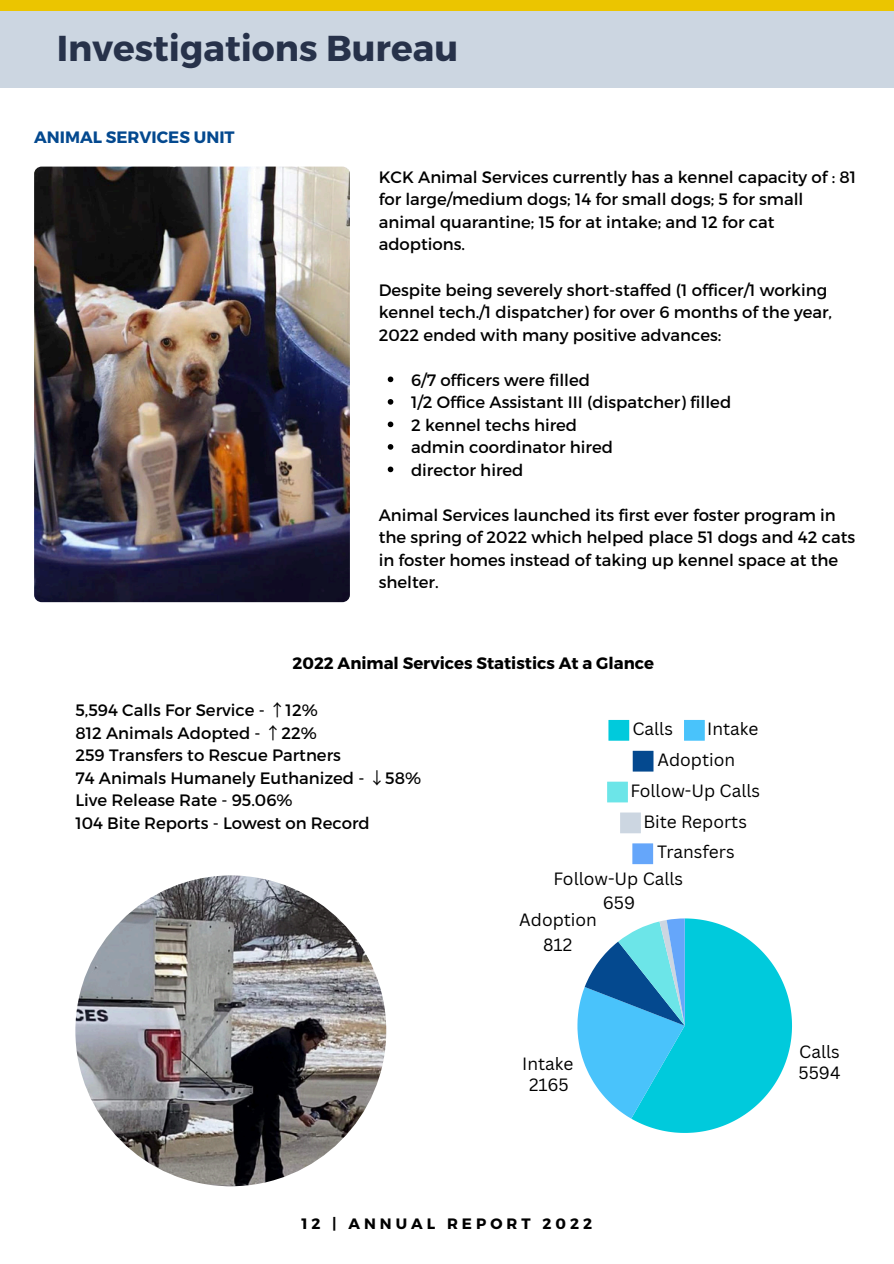
<style>
.page{position:relative;width:894px;height:1264px;background:#fff}
.page>*{position:absolute;margin:0;border:0;box-sizing:border-box;transform-origin:0 0}
.t1{font:700 36px "Montserrat";color:#27324a}
.t2{font:17.25px/20.5px "Canva Sans";color:#000;text-align:center}
.t3{font:16.5px/22.5px "Montserrat";color:#000}
.t4{font:700 16.5px "Montserrat";color:#000}
.t5{font:700 16.5px "Montserrat";color:#04498f}
.t6{font:700 15px "Montserrat";letter-spacing:.27em;color:#000}
.s1{font-family:"Noto Sans CJ Ksc"}
</style>
<div class="page">
<div style="left:608px;top:720px;width:21px;height:20px;background:#00cadc"></div>
<div style="left:683px;top:720px;width:21px;height:20px;background:#49c3fb"></div>
<div style="left:632px;top:750px;width:21px;height:21px;background:#04498f"></div>
<div style="left:607px;top:781px;width:20px;height:21px;background:#6ce5e8"></div>
<div style="left:620px;top:812px;width:20px;height:21px;background:#ccd6e1"></div>
<div style="left:632px;top:843px;width:21px;height:21px;background:#65a6fa"></div>
<svg style="left:577px;top:918px;width:214px;height:214px"></svg>
<div style="left:0;top:0;width:893px;height:88px;background:#ebc500"></div>
<div style="left:0;top:11px;width:893px;height:77px;background:#ccd6e1"></div>
<img style="left:75px;top:875px;width:311px;height:311px;border-radius:50%">
<img style="left:34px;top:167px;width:316px;height:435px;border-radius:7px">
<svg style="left:387px;top:376px;width:6px;height:6px"></svg>
<svg style="left:387px;top:399px;width:6px;height:5px"></svg>
<svg style="left:387px;top:421px;width:6px;height:6px"></svg>
<svg style="left:387px;top:444px;width:6px;height:5px"></svg>
<svg style="left:387px;top:466px;width:6px;height:6px"></svg>
<p class="t1" style="left:57px;top:25px;width:403px">Investigations Bureau</p>
<h2 class="t5" style="left:34px;top:126px;width:202px">ANIMAL SERVICES UNIT</h2>
<h3 class="t3" style="left:378px;top:165px;width:479px">KCK Animal Services currently has a kennel capacity of : 81 for large/medium dogs; 14 for small dogs; 5 for small animal quarantine; 15 for at intake; and 12 for cat adoptions.</h3>
<p class="t3" style="left:378px;top:277px;width:455px">Despite being severely short-staffed (1 officer/1 working kennel tech./1 dispatcher) for over 6 months of the year,<br>2022 ended with many positive advances:</p>
<p class="t3" style="left:411px;top:367px;width:180px">6/7 officers were filled</p>
<p class="t3" style="left:411px;top:390px;width:321px">1/2 Office Assistant III (dispatcher) filled</p>
<p class="t3" style="left:411px;top:412px;width:168px">2 kennel techs hired</p>
<p class="t3" style="left:411px;top:435px;width:203px">admin coordinator hired</p>
<p class="t3" style="left:411px;top:457px;width:114px">director hired</p>
<p class="t3" style="left:378px;top:502px;width:478px">Animal Services launched its first ever foster program in the spring of 2022 which helped place 51 dogs and 42 cats in foster homes instead of taking up kennel space at the shelter.</p>
<p class="t4" style="left:292px;top:652px;width:363px">2022 Animal Services Statistics At a Glance</p>
<p class="t3" style="left:75px;top:698px;width:244px">5,594 Calls For Service - <span class="s1">↑</span>12%</p>
<p class="t3" style="left:75px;top:720px;width:243px">812 Animals Adopted - <span class="s1">↑</span>22%</p>
<p class="t3" style="left:75px;top:743px;width:267px">259 Transfers to Rescue Partners</p>
<p class="t3" style="left:75px;top:765px;width:347px">74 Animals Humanely Euthanized - <span class="s1">↓</span>58%</p>
<p class="t3" style="left:75px;top:788px;width:219px">Live Release Rate - 95.06%</p>
<p class="t3" style="left:75px;top:810px;width:296px">104 Bite Reports - Lowest on Record</p>
<p class="t2" style="left:632px;top:718px;width:42px">Calls</p>
<p class="t2" style="left:707px;top:718px;width:53px">Intake</p>
<p class="t2" style="left:657px;top:749px;width:79px">Adoption</p>
<p class="t2" style="left:630px;top:779px;width:131px">Follow-Up Calls</p>
<p class="t2" style="left:643px;top:810px;width:105px">Bite Reports</p>
<p class="t2" style="left:657px;top:841px;width:79px">Transfers</p>
<p class="t2" style="left:553px;top:866px;width:131px;line-height:24.2px">Follow-Up Calls<br>659</p>
<p class="t2" style="left:519px;top:907px;width:79px;line-height:24.2px">Adoption<br>812</p>
<p class="t2" style="left:522px;top:1052px;width:53px">Intake<br>2165</p>
<p class="t2" style="left:798px;top:1040px;width:43px;text-align:left">Calls<br>5594</p>
<p class="t6" style="left:301px;top:1213px;width:292px">12 | ANNUAL REPORT 2022</p>
</div>
